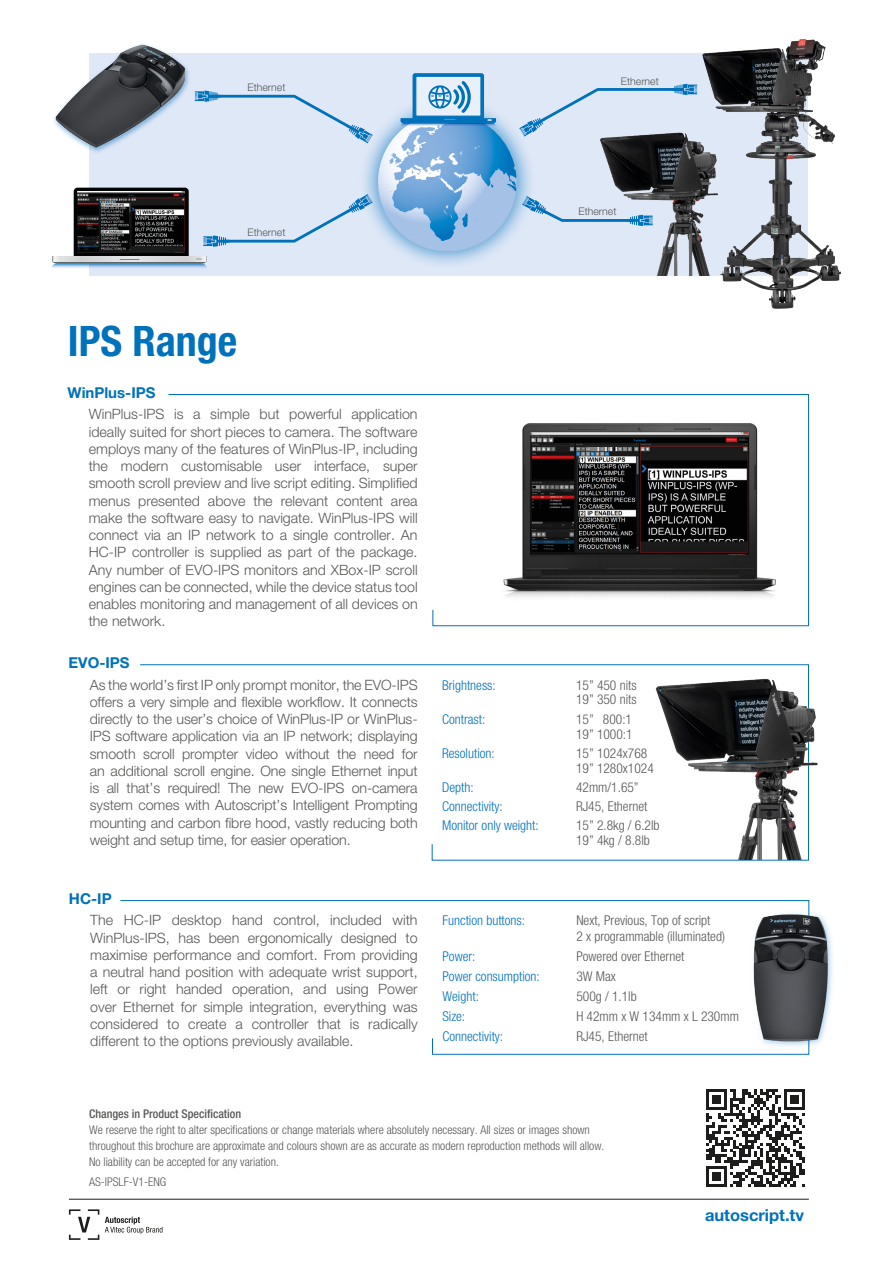
<style>
.page{position:relative;width:893px;height:1263px;background:#fff}
.page>*{position:absolute;margin:0;border:0;box-sizing:border-box;transform-origin:0 0}
.Body_9pt_-_LIGHT_-_B{font:700 condensed 42px "Helvetica Neue LT Std";color:#0071bb}
.Body_9pt_-_LIGHT_-_B-2{font:700 16.5px "Helvetica Neue LT Std";color:#0071bb}
.Body_9pt_-_LIGHT_-_B-3{font:700 15px "Helvetica Neue LT Std";color:#0071bb}
.Body_9pt_-_LIGHT_-_B-4{font:300 14.25px/17.2px "Helvetica Neue LT Std";color:#575756;text-align:justify}
.Body_9pt_-_LIGHT_-_B-5{font:300 condensed 13.5px "Helvetica Neue LT Std";color:#575756}
.Body_9pt_-_LIGHT_-_B-6{font:300 condensed 13.5px "Helvetica Neue LT Std";color:#0071bb}
.Body_9pt_-_LIGHT_-_B-7{font:300 condensed 12px/15.8px "Helvetica Neue LT Std";color:#575756}
.Body_9pt_-_LIGHT_-_B-8{font:500 condensed 12px "Helvetica Neue LT Std";color:#575756}
.t1{font:300 10.5px "Helvetica Neue LT Std";color:#575756}
.t2{font:500 3.9px "Helvetica Neue LT Std";color:#0071bb}
</style>
<div class="page">
<hr style="left:69px;top:1199px;width:740px;height:1px;background:#1d1d1b">
<svg style="left:168px;top:394px;width:641px;height:232px"></svg>
<svg style="left:120px;top:900px;width:690px;height:155px"></svg>
<svg style="left:140px;top:664px;width:669px;height:197px"></svg>
<img style="left:637px;top:664px;width:181px;height:196px">
<img style="left:665px;top:909px;width:168px;height:143px">
<svg style="left:706px;top:1089px;width:99px;height:98px"></svg>
<img style="left:499px;top:415px;width:281px;height:194px">
<svg style="left:105px;top:1217px;width:57px;height:17px"></svg>
<svg style="left:69px;top:1209px;width:30px;height:31px"></svg>
<div style="left:89px;top:53px;width:719px;height:223px;background:#dfe8f7"></div>
<img style="left:99px;top:44px;width:90px;height:29px">
<img style="left:697px;top:38px;width:144px;height:271px">
<img style="left:656px;top:122px;width:90px;height:154px">
<svg style="left:52px;top:73px;width:645px;height:196px"></svg>
<p class="t1" style="left:248px;top:81px;width:39px">Ethernet</p>
<p class="t2" style="left:431px;top:94px;width:5px">w</p>
<p class="t2" style="left:438px;top:94px;width:5px">w</p>
<p class="t2" style="left:446px;top:94px;width:5px">w</p>
<p class="t1" style="left:621px;top:74px;width:39px">Ethernet</p>
<p class="t1" style="left:248px;top:226px;width:39px">Ethernet</p>
<p class="t1" style="left:578px;top:205px;width:39px">Ethernet</p>
<p class="Body_9pt_-_LIGHT_-_B" style="left:68px;top:316px;width:171px">IPS Range</p>
<p class="Body_9pt_-_LIGHT_-_B-3" style="left:68px;top:383px;width:90px">WinPlus-IPS</p>
<p class="Body_9pt_-_LIGHT_-_B-4" style="left:89px;top:405px;width:330px">WinPlus-IPS is a simple but powerful application ideally suited for short pieces to camera. The software employs many of the features of WinPlus-IP, including the modern customisable user interface, super smooth scroll preview and live script editing. Simplified menus presented above the relevant content area make the software easy to navigate. WinPlus-IPS will connect via an IP network to a single controller. An HC-IP controller is supplied as part of the package.<br>Any number of EVO-IPS monitors and XBox-IP scroll engines can be connected, while the device status tool enables monitoring and management of all devices on the network.</p>
<p class="Body_9pt_-_LIGHT_-_B-3" style="left:69px;top:653px;width:63px">EVO-IPS</p>
<p class="Body_9pt_-_LIGHT_-_B-4" style="left:90px;top:676px;width:329px">As the world’s first IP only prompt monitor, the EVO-IPS offers a very simple and flexible workflow. It connects directly to the user’s choice of WinPlus-IP or WinPlus-IPS software application via an IP network; displaying smooth scroll prompter video without the need for an additional scroll engine. One single Ethernet input is all that’s required! The new EVO-IPS on-camera system comes with Autoscript’s Intelligent Prompting mounting and carbon fibre hood, vastly reducing both weight and setup time, for easier operation.</p>
<p class="Body_9pt_-_LIGHT_-_B-6" style="left:442px;top:677px;width:55px">Brightness:</p>
<p class="Body_9pt_-_LIGHT_-_B-5" style="left:576px;top:677px;width:62px">15” 450 nits</p>
<p class="Body_9pt_-_LIGHT_-_B-5" style="left:576px;top:692px;width:62px">19” 350 nits</p>
<p class="Body_9pt_-_LIGHT_-_B-6" style="left:442px;top:711px;width:45px">Contrast:</p>
<p class="Body_9pt_-_LIGHT_-_B-5" style="left:576px;top:711px;width:58px">15” 800:1</p>
<p class="Body_9pt_-_LIGHT_-_B-5" style="left:576px;top:726px;width:58px">19” 1000:1</p>
<p class="Body_9pt_-_LIGHT_-_B-6" style="left:442px;top:745px;width:54px">Resolution:</p>
<p class="Body_9pt_-_LIGHT_-_B-5" style="left:576px;top:745px;width:73px">15” 1024x768</p>
<p class="Body_9pt_-_LIGHT_-_B-5" style="left:576px;top:760px;width:79px">19” 1280x1024</p>
<p class="Body_9pt_-_LIGHT_-_B-6" style="left:442px;top:779px;width:33px">Depth:</p>
<p class="Body_9pt_-_LIGHT_-_B-5" style="left:576px;top:779px;width:64px">42mm/1.65”</p>
<p class="Body_9pt_-_LIGHT_-_B-6" style="left:442px;top:798px;width:62px">Connectivity:</p>
<p class="Body_9pt_-_LIGHT_-_B-5" style="left:576px;top:798px;width:73px">RJ45, Ethernet</p>
<p class="Body_9pt_-_LIGHT_-_B-6" style="left:442px;top:818px;width:98px">Monitor only weight:</p>
<p class="Body_9pt_-_LIGHT_-_B-5" style="left:576px;top:818px;width:85px">15” 2.8kg / 6.2lb</p>
<p class="Body_9pt_-_LIGHT_-_B-5" style="left:576px;top:833px;width:75px">19” 4kg / 8.8lb</p>
<p class="Body_9pt_-_LIGHT_-_B-3" style="left:69px;top:889px;width:44px">HC-IP</p>
<p class="Body_9pt_-_LIGHT_-_B-4" style="left:90px;top:911px;width:329px">The HC-IP desktop hand control, included with WinPlus-IPS, has been ergonomically designed to maximise performance and comfort. From providing a neutral hand position with adequate wrist support, left or right handed operation, and using Power over Ethernet for simple integration, everything was considered to create a controller that is radically different to the options previously available.</p>
<p class="Body_9pt_-_LIGHT_-_B-6" style="left:442px;top:912px;width:84px">Function buttons:</p>
<p class="Body_9pt_-_LIGHT_-_B-5" style="left:576px;top:912px;width:136px">Next, Previous, Top of script</p>
<p class="Body_9pt_-_LIGHT_-_B-5" style="left:576px;top:928px;width:150px">2 x programmable (illuminated)</p>
<p class="Body_9pt_-_LIGHT_-_B-6" style="left:442px;top:948px;width:34px">Power:</p>
<p class="Body_9pt_-_LIGHT_-_B-5" style="left:576px;top:948px;width:109px">Powered over Ethernet</p>
<p class="Body_9pt_-_LIGHT_-_B-6" style="left:442px;top:968px;width:99px">Power consumption:</p>
<p class="Body_9pt_-_LIGHT_-_B-5" style="left:576px;top:968px;width:41px">3W Max</p>
<p class="Body_9pt_-_LIGHT_-_B-6" style="left:442px;top:988px;width:38px">Weight:</p>
<p class="Body_9pt_-_LIGHT_-_B-5" style="left:576px;top:988px;width:62px">500g / 1.1lb</p>
<p class="Body_9pt_-_LIGHT_-_B-6" style="left:442px;top:1008px;width:24px">Size:</p>
<p class="Body_9pt_-_LIGHT_-_B-5" style="left:576px;top:1008px;width:164px">H 42mm x W 134mm x L 230mm</p>
<p class="Body_9pt_-_LIGHT_-_B-6" style="left:442px;top:1028px;width:62px">Connectivity:</p>
<p class="Body_9pt_-_LIGHT_-_B-5" style="left:576px;top:1028px;width:73px">RJ45, Ethernet</p>
<p class="Body_9pt_-_LIGHT_-_B-8" style="left:89px;top:1107px;width:154px">Changes in Product Specification</p>
<p class="Body_9pt_-_LIGHT_-_B-7" style="left:89px;top:1122px;width:517px">We reserve the right to alter specifications or change materials where absolutely necessary. All sizes or images shown throughout this brochure are approximate and colours shown are as accurate as modern reproduction methods will allow.<br>No liability can be accepted for any variation.</p>
<p class="Body_9pt_-_LIGHT_-_B-7" style="left:89px;top:1173px;width:79px">AS-IPSLF-V1-ENG</p>
<p class="Body_9pt_-_LIGHT_-_B-2" style="left:705px;top:1205px;width:101px">autoscript.tv</p>
</div>
